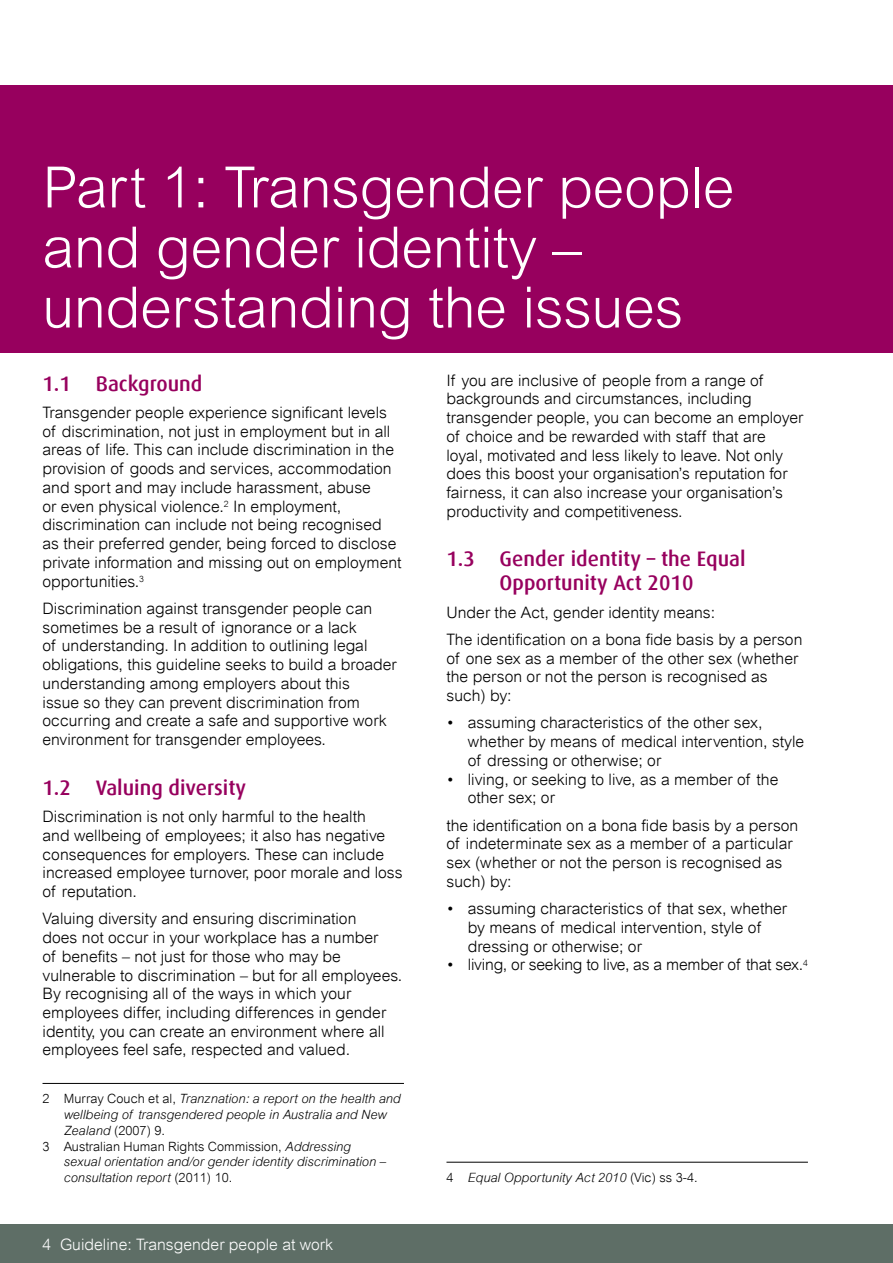
<style>
.page{position:relative;width:893px;height:1263px;background:#fff}
.page>*{position:absolute;margin:0;border:0;box-sizing:border-box;transform-origin:0 0}
.t1{font:300 57px/60px "Arial";letter-spacing:-.005em;color:#fff}
.t2{font:500 21px/24px "Dax";color:#97005e;text-align:center}
.t3{font:300 15.75px/18.8px "Arial";color:#000}
.t4{font:300 15.75px "Arial";color:#fff}
.t5{font:italic 300 12.75px "Arial";color:#000}
.t6{font:300 12.75px "Arial";color:#000}
.s1{font-style:normal}
.s2{font-style:italic}
</style>
<div class="page">
<div style="left:0;top:1225px;width:893px;height:38px;background:#5e6e66"></div>
<div style="left:0;top:85px;width:893px;height:268px;background:#97005e"></div>
<hr style="left:43px;top:1083px;width:361px;height:1px;background:#000">
<hr style="left:446px;top:1162px;width:362px;height:1px;background:#000">
<h1 class="t1" style="left:43px;top:157px;width:693px">Part 1: Transgender people and gender identity – understanding the issues</h1>
<h2 class="t2" style="left:43px;top:372px;width:161px">1.1 Background</h2>
<p class="t3" style="left:43px;top:403px;width:361px">Transgender people experience significant levels of discrimination, not just in employment but in all areas of life. This can include discrimination in the provision of goods and services, accommodation and sport and may include harassment, abuse<br>or even physical violence.<sup>2</sup> In employment, discrimination can include not being recognised as their preferred gender, being forced to disclose private information and missing out on employment opportunities.<sup>3</sup></p>
<p class="t3" style="left:43px;top:599px;width:356px">Discrimination against transgender people can sometimes be a result of ignorance or a lack<br>of understanding. In addition to outlining legal obligations, this guideline seeks to build a broader understanding among employers about this<br>issue so they can prevent discrimination from occurring and create a safe and supportive work environment for transgender employees.</p>
<h2 class="t2" style="left:43px;top:776px;width:205px">1.2 Valuing diversity</h2>
<p class="t3" style="left:43px;top:807px;width:362px">Discrimination is not only harmful to the health<br>and wellbeing of employees; it also has negative consequences for employers. These can include increased employee turnover, poor morale and loss of reputation.</p>
<p class="t3" style="left:43px;top:909px;width:361px">Valuing diversity and ensuring discrimination<br>does not occur in your workplace has a number<br>of benefits – not just for those who may be vulnerable to discrimination – but for all employees.<br>By recognising all of the ways in which your employees differ, including differences in gender identity, you can create an environment where all employees feel safe, respected and valued.</p>
<p class="t5" style="left:43px;top:1092px;width:360px"><span class="s1">2 Murray Couch et al,</span> Tranznation: a report on the health and</p>
<p class="t5" style="left:64px;top:1107px;width:324px">wellbeing of transgendered people in Australia and New</p>
<p class="t6" style="left:64px;top:1123px;width:103px"><span class="s2">Zealand</span> (2007) 9.</p>
<p class="t6" style="left:43px;top:1139px;width:310px">3 Australian Human Rights Commission, <span class="s2">Addressing</span></p>
<p class="t5" style="left:64px;top:1155px;width:324px">sexual orientation and/or gender identity discrimination –</p>
<p class="t5" style="left:64px;top:1170px;width:170px">consultation report <span class="s1">(2011) 10.</span></p>
<p class="t4" style="left:43px;top:1235px;width:292px">4 Guideline: Transgender people at work</p>
<p class="t3" style="left:446px;top:371px;width:358px">If you are inclusive of people from a range of backgrounds and circumstances, including transgender people, you can become an employer of choice and be rewarded with staff that are loyal, motivated and less likely to leave. Not only does this boost your organisation’s reputation for fairness, it can also increase your organisation’s productivity and competitiveness.</p>
<h2 class="t2" style="left:446px;top:547px;width:301px">1.3 Gender identity – the Equal<br>Opportunity Act 2010</h2>
<p class="t3" style="left:446px;top:598px;width:357px;line-height:27.3px">Under the Act, gender identity means:<br>The identification on a bona fide basis by a person</p>
<p class="t3" style="left:446px;top:649px;width:353px">of one sex as a member of the other sex (whether the person or not the person is recognised as such) by:</p>
<p class="t3" style="left:468px;top:713px;width:338px;text-indent:-21px">• assuming characteristics of the other sex, whether by means of medical intervention, style of dressing or otherwise; or</p>
<p class="t3" style="left:468px;top:770px;width:312px;text-indent:-21px">• living, or seeking to live, as a member of the other sex; or</p>
<p class="t3" style="left:446px;top:816px;width:353px">the identification on a bona fide basis by a person of indeterminate sex as a member of a particular sex (whether or not the person is recognised as such) by:</p>
<p class="t3" style="left:468px;top:899px;width:321px;text-indent:-21px">• assuming characteristics of that sex, whether by means of medical intervention, style of dressing or otherwise; or</p>
<p class="t3" style="left:446px;top:955px;width:363px">• living, or seeking to live, as a member of that sex.<sup>4</sup></p>
<p class="t5" style="left:446px;top:1170px;width:253px"><span class="s1">4</span> Equal Opportunity Act 2010 <span class="s1">(Vic) ss 3-4.</span></p>
</div>
